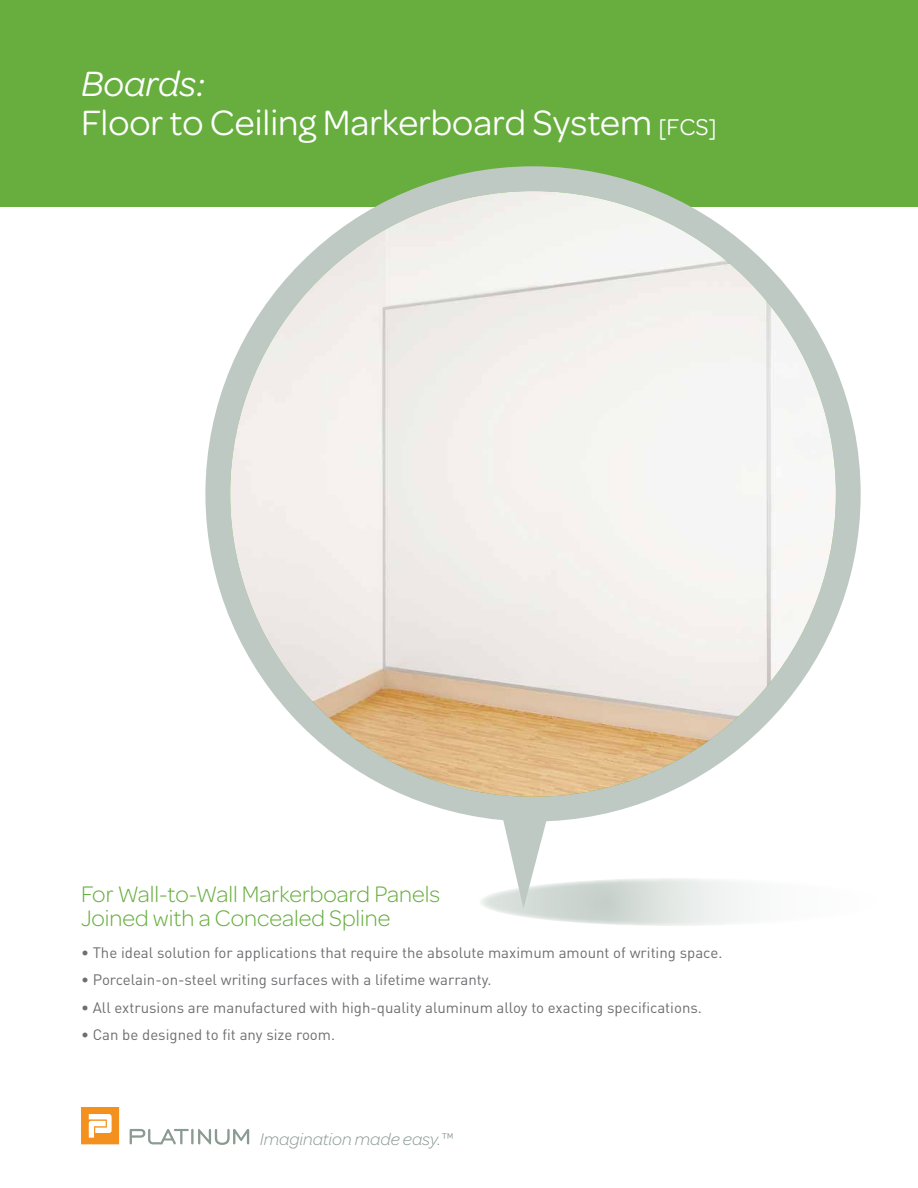
<style>
.page{position:relative;width:918px;height:1188px;background:#fff}
.page>*{position:absolute;margin:0;border:0;box-sizing:border-box;transform-origin:0 0}
.t1{font:37.5px/39px "Omnes";color:#fff}
.t2{font:300 24px/24px "Omnes";color:#67ae3e}
.t3{font:italic 300 18px "Omnes";color:#8b9b92}
.t4{font:15px "DIN";color:#6d6e71}
.s1{font-style:italic}
.s2{font-size:24.3px}
</style>
<div class="page">
<div style="left:0;top:0;width:918px;height:206px;background:#67ae3e"></div>
<div style="left:205px;top:166px;width:656px;height:656px;background:#bfc9c4;border-radius:50%"></div>
<svg style="left:479px;top:878px;width:400px;height:48px"></svg>
<img style="left:230px;top:191px;width:606px;height:606px;border-radius:303px">
<svg style="left:501px;top:820px;width:48px;height:89px"></svg>
<svg style="left:198px;top:1129px;width:51px;height:16px"></svg>
<hr style="left:191px;top:1129px;width:3px;height:15px;background:#8b9b92">
<svg style="left:130px;top:1129px;width:59px;height:15px"></svg>
<svg style="left:81px;top:1107px;width:38px;height:37px"></svg>
<h1 class="t1" style="left:81px;top:64px;width:637px"><span class="s1">Boards:<br></span>Floor to Ceiling Markerboard System <span class="s2">[FCS]</span></h1>
<h2 class="t2" style="left:81px;top:882px;width:361px">For Wall-to-Wall Markerboard Panels<br>Joined with a Concealed Spline</h2>
<p class="t4" style="left:81px;top:943px;width:643px">• The ideal solution for applications that require the absolute maximum amount of writing space.</p>
<p class="t4" style="left:81px;top:970px;width:412px">• Porcelain-on-steel writing surfaces with a lifetime warranty.</p>
<p class="t4" style="left:81px;top:998px;width:622px">• All extrusions are manufactured with high-quality aluminum alloy to exacting specifications.</p>
<p class="t4" style="left:81px;top:1025px;width:256px">• Can be designed to fit any size room.</p>
<p class="t3" style="left:260px;top:1129px;width:194px">Imagination made easy.™</p>
</div>
